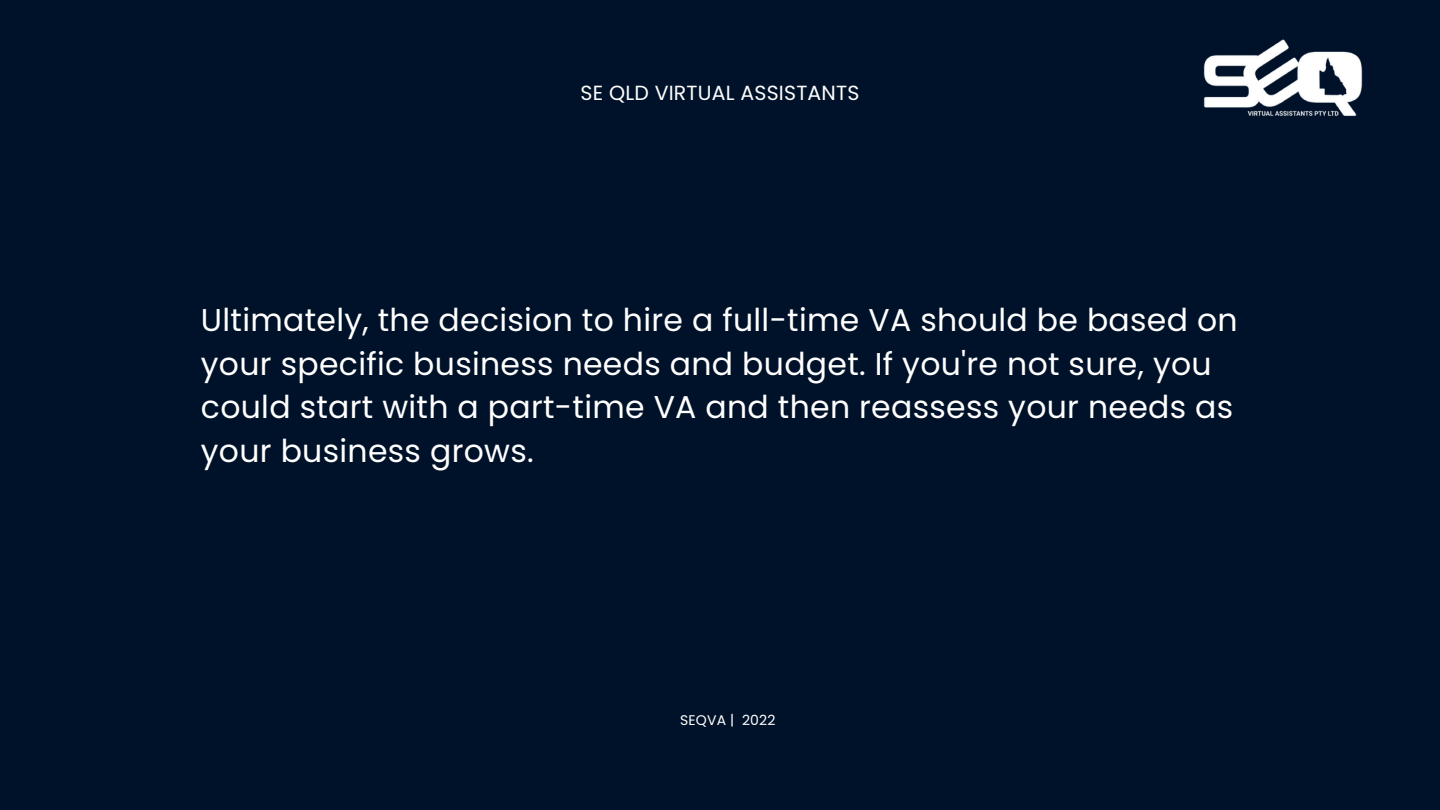
<style>
.page{position:relative;width:1440px;height:810px;background:#001229}
.page>*{position:absolute;margin:0;border:0;box-sizing:border-box;transform-origin:0 0}
.t1{font:31.5px/43.5px "Poppins";letter-spacing:.01em;color:#fff}
.t2{font:20.4px "Poppins";letter-spacing:.01em;color:#fff}
.t3{font:14px "Poppins";letter-spacing:.01em;color:#fff}
</style>
<div class="page">
<img style="left:1203px;top:39px;width:160px;height:77px">
<p class="t2" style="left:581px;top:79px;width:280px">SE QLD VIRTUAL ASSISTANTS</p>
<p class="t1" style="left:201px;top:298px;width:1038px">Ultimately, the decision to hire a full-time VA should be based on your specific business needs and budget. If you're not sure, you could start with a part-time VA and then reassess your needs as your business grows.</p>
<p class="t3" style="left:680px;top:710px;width:97px">SEQVA | 2022</p>
</div>
